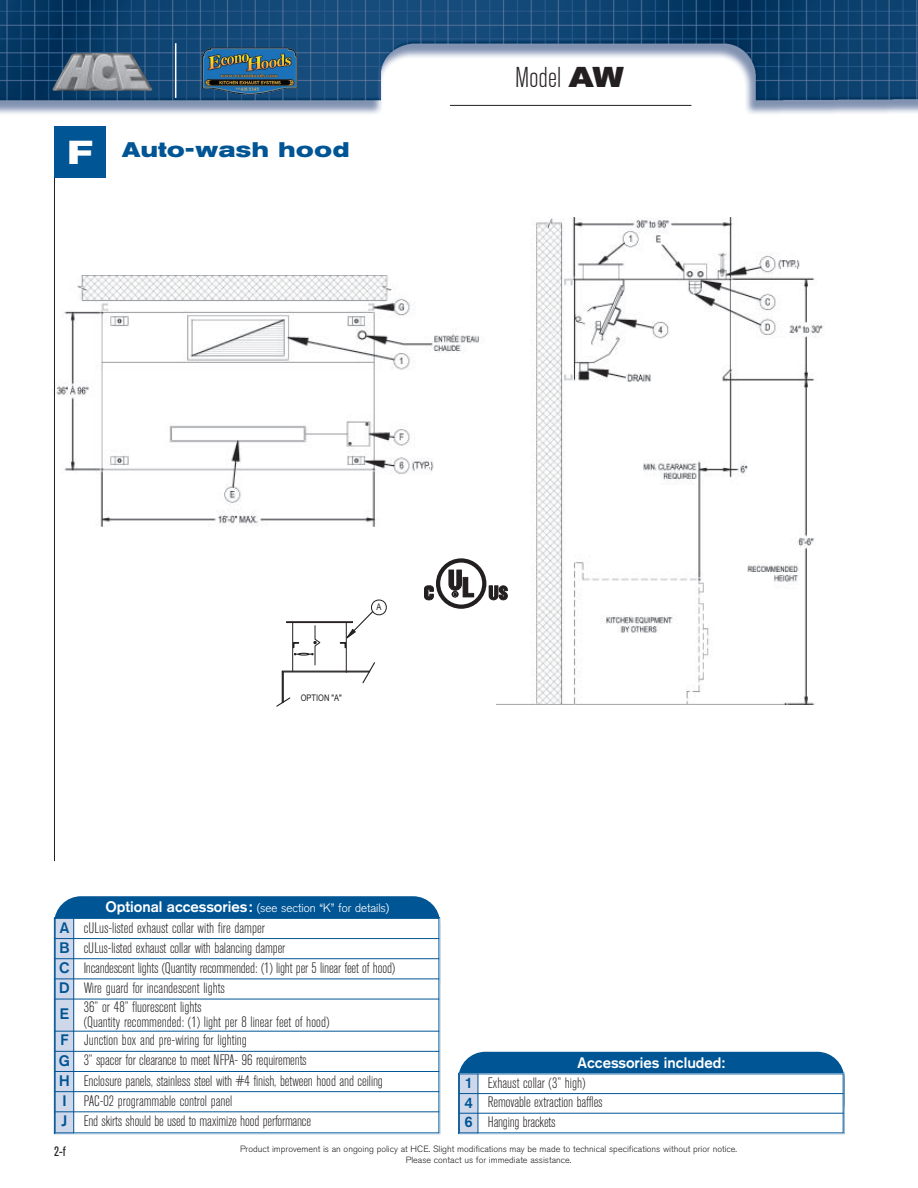
<style>
.page{position:relative;width:918px;height:1188px;background:#fff}
.page>*{position:absolute;margin:0;border:0;box-sizing:border-box;transform-origin:0 0}
.t1{font:300 condensed 28.5px "Akzidenz Grotesk BE";color:#231f20}
.t2{font:700 expanded 21px "Akzidenz Grotesk BE";color:#005595}
.t3{font:300 condensed 15px/20.2px "Akzidenz Grotesk BE";letter-spacing:-.005em;color:#231f20}
.t4{font:700 15px "Akzidenz Grotesk";color:#fff}
.t5{font:700 15px "Akzidenz Grotesk";color:#005595}
.t6{font:condensed 13.5px "Akzidenz Grotesk BE";color:#231f20}
.t7{font:300 12px "Akzidenz Grotesk";color:#fff}
.t8{font:9.15px "Arial Narrow";color:#231f20}
.t9{font:300 9px/10.8px "Akzidenz Grotesk BE";color:#231f20;text-align:center}
.s1{font-size:33px;color:#fff}
.s2{font-weight:700;font-stretch:expanded}
.s3{font-weight:700;font-size:15px}
.s4{font-family:"Akzidenz Grotesk";font-weight:700;font-stretch:normal;color:#005595}
</style>
<div class="page">
<img style="left:0;top:0;width:918px;height:114px">
<img style="left:52px;top:53px;width:101px;height:38px">
<img style="left:53px;top:276px;width:429px;height:251px">
<img style="left:496px;top:217px;width:329px;height:488px">
<svg style="left:424px;top:558px;width:84px;height:51px"></svg>
<hr style="left:54px;top:164px;width:1px;height:697px;background:#231f20">
<div style="left:54px;top:126px;width:52px;height:52px;background:#005595"></div>
<hr style="left:282px;top:671px;width:1px;height:32px;background:#231f20">
<hr style="left:283px;top:671px;width:86px;height:1px;background:#231f20">
<hr style="left:346px;top:623px;width:1px;height:49px;background:#231f20">
<hr style="left:292px;top:623px;width:1px;height:48px;background:#231f20">
<hr style="left:286px;top:622px;width:67px;height:1px;background:#231f20">
<svg style="left:361px;top:662px;width:14px;height:22px"></svg>
<svg style="left:276px;top:696px;width:15px;height:11px"></svg>
<hr style="left:282px;top:672px;width:2px;height:30px;background:#231f20">
<svg style="left:340px;top:600px;width:47px;height:48px"></svg>
<svg style="left:293px;top:626px;width:27px;height:39px"></svg>
<hr style="left:450px;top:105px;width:241px;height:1px;background:#231f20">
<div style="left:54px;top:896px;width:386px;height:114px;background:#005595;border-radius:27px"></div>
<div style="left:55px;top:918px;width:19px;height:21px;background:#ced8ea"></div>
<div style="left:74px;top:918px;width:365px;height:21px;background:#fff"></div>
<div style="left:55px;top:939px;width:19px;height:20px;background:#ced8ea"></div>
<div style="left:74px;top:939px;width:365px;height:20px;background:#fff"></div>
<div style="left:55px;top:959px;width:19px;height:20px;background:#ced8ea"></div>
<div style="left:74px;top:959px;width:365px;height:20px;background:#fff"></div>
<div style="left:55px;top:979px;width:19px;height:20px;background:#ced8ea"></div>
<div style="left:74px;top:979px;width:365px;height:20px;background:#fff"></div>
<div style="left:55px;top:999px;width:19px;height:32px;background:#ced8ea"></div>
<div style="left:74px;top:999px;width:365px;height:32px;background:#fff"></div>
<div style="left:55px;top:1031px;width:19px;height:20px;background:#ced8ea"></div>
<div style="left:55px;top:1051px;width:19px;height:20px;background:#ced8ea"></div>
<div style="left:55px;top:1071px;width:19px;height:21px;background:#ced8ea"></div>
<div style="left:55px;top:1092px;width:19px;height:20px;background:#ced8ea"></div>
<div style="left:55px;top:1112px;width:19px;height:21px;background:#ced8ea"></div>
<hr style="left:55px;top:918px;width:1px;height:215px;background:#005595">
<hr style="left:73px;top:918px;width:1px;height:215px;background:#005595">
<hr style="left:439px;top:918px;width:1px;height:215px;background:#005595">
<hr style="left:55px;top:918px;width:384px;height:1px;background:#005595">
<hr style="left:55px;top:938px;width:384px;height:1px;background:#005595">
<hr style="left:55px;top:958px;width:384px;height:1px;background:#005595">
<hr style="left:55px;top:979px;width:384px;height:1px;background:#005595">
<hr style="left:55px;top:999px;width:384px;height:1px;background:#005595">
<hr style="left:55px;top:1031px;width:384px;height:1px;background:#005595">
<hr style="left:55px;top:1051px;width:384px;height:1px;background:#005595">
<hr style="left:55px;top:1071px;width:384px;height:1px;background:#005595">
<hr style="left:55px;top:1091px;width:384px;height:1px;background:#005595">
<hr style="left:55px;top:1111px;width:384px;height:1px;background:#005595">
<hr style="left:55px;top:1133px;width:384px;height:1px;background:#005595">
<div style="left:458px;top:1052px;width:386px;height:79px;background:#005595;border-radius:27px"></div>
<div style="left:459px;top:1074px;width:19px;height:20px;background:#ced8ea"></div>
<div style="left:478px;top:1074px;width:366px;height:20px;background:#fff"></div>
<div style="left:459px;top:1094px;width:19px;height:19px;background:#ced8ea"></div>
<div style="left:478px;top:1094px;width:366px;height:19px;background:#fff"></div>
<div style="left:459px;top:1113px;width:19px;height:20px;background:#ced8ea"></div>
<div style="left:478px;top:1113px;width:366px;height:20px;background:#fff"></div>
<hr style="left:459px;top:1074px;width:1px;height:59px;background:#005595">
<hr style="left:478px;top:1074px;width:1px;height:59px;background:#005595">
<hr style="left:843px;top:1074px;width:1px;height:59px;background:#005595">
<hr style="left:459px;top:1074px;width:385px;height:1px;background:#005595">
<hr style="left:459px;top:1093px;width:385px;height:1px;background:#005595">
<hr style="left:459px;top:1113px;width:385px;height:1px;background:#005595">
<hr style="left:459px;top:1133px;width:385px;height:1px;background:#005595">
<img style="left:201px;top:45px;width:97px;height:52px">
<hr style="left:175px;top:43px;width:1px;height:55px;background:#fff">
<h2 class="t2" style="left:68px;top:137px;width:283px"><span class="s1">F</span> Auto-wash hood</h2>
<h1 class="t1" style="left:515px;top:62px;width:111px">Model <span class="s2">AW</span></h1>
<p class="t8" style="left:301px;top:693px;width:43px">OPTION "A"</p>
<p class="t8" style="left:377px;top:602px;width:6px">A</p>
<p class="t7" style="left:105px;top:901px;width:286px"><span class="s3">Optional accessories:</span> (see section “K” for details)</p>
<p class="t3" style="left:59px;top:918px;width:338px"><span class="s4">A</span> cULus-listed exhaust collar with fire damper<br><span class="s4">B</span> cULus-listed exhaust collar with balancing damper<br><span class="s4">C</span> Incandescent lights (Quantity recommended: (1) light per 5 linear feet of hood)<br><span class="s4">D</span> Wire guard for incandescent lights</p>
<p class="t5" style="left:60px;top:1005px;width:11px">E</p>
<p class="t3" style="left:84px;top:999px;width:247px;line-height:15px">36” or 48” fluorescent lights<br>(Quantity recommended: (1) light per 8 linear feet of hood)</p>
<p class="t3" style="left:59px;top:1030px;width:326px"><span class="s4">F</span> Junction box and pre-wiring for lighting<br><span class="s4">G</span> 3” spacer for clearance to meet NFPA- 96 requirements<br><span class="s4">H</span> Enclosure panels, stainless steel with #4 finish, between hood and ceiling <span class="s4">I</span> PAC-02 programmable control panel<br><span class="s4">J</span> End skirts should be used to maximize hood performance</p>
<p class="t4" style="left:578px;top:1054px;width:150px">Accessories included:</p>
<p class="t3" style="left:464px;top:1073px;width:140px;line-height:19.6px"><span class="s4">1</span> Exhaust collar (3” high)<br><span class="s4">4</span> Removable extraction baffles<br><span class="s4">6</span> Hanging brackets</p>
<p class="t6" style="left:54px;top:1144px;width:13px">2-f</p>
<p class="t9" style="left:240px;top:1144px;width:499px">Product improvement is an ongoing policy at HCE. Slight modifications may be made to technical specifications without prior notice.<br>Please contact us for immediate assistance.</p>
</div>
